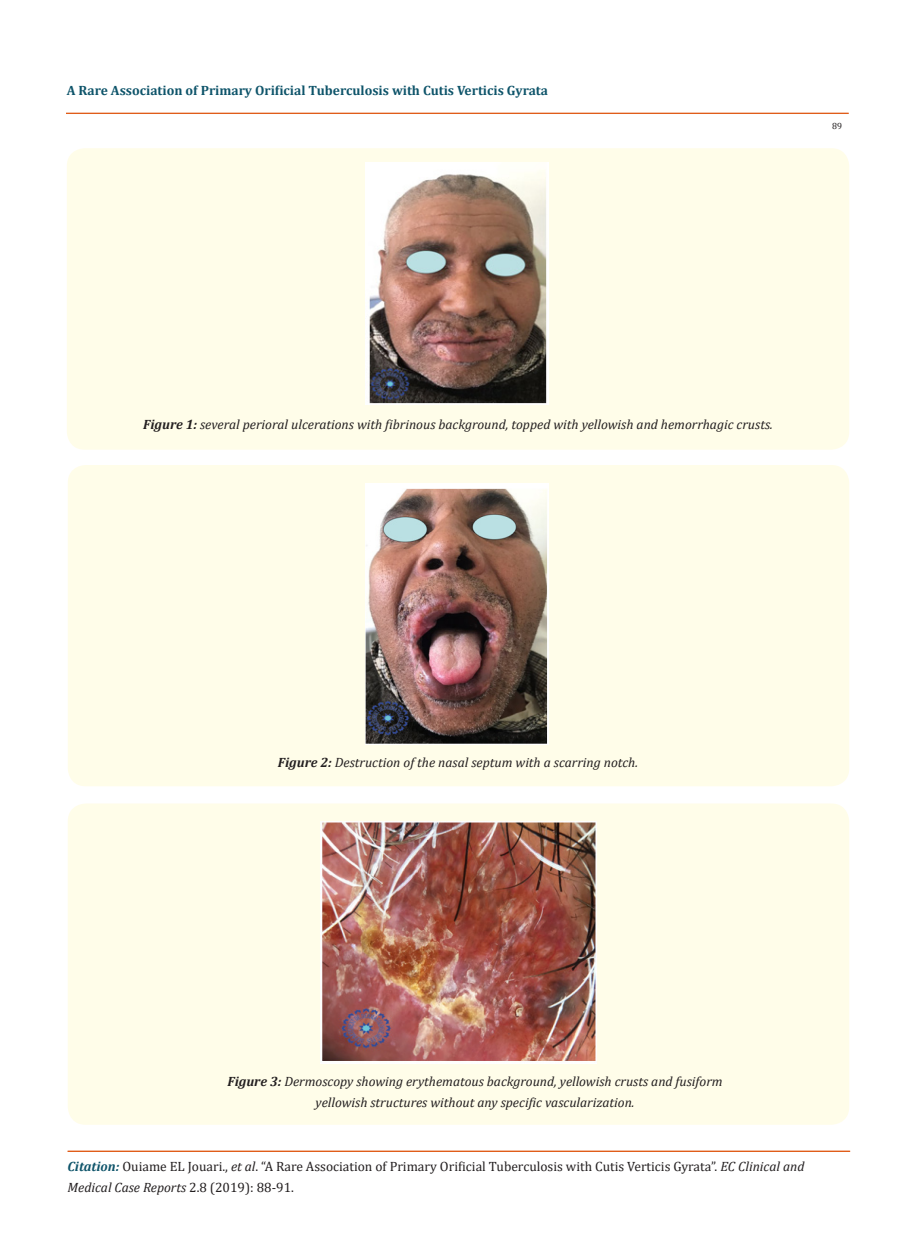
<style>
.page{position:relative;width:917px;height:1260px;background:#fff}
.page>*{position:absolute;margin:0;border:0;box-sizing:border-box;transform-origin:0 0}
.t1{font:italic 13.5px/21px "Cambria";color:#231f20;text-align:center}
.t2{font:13.5px "Cambria";color:#231f20}
.t3{font:700 13.5px "Cambria";color:#0e546a}
.t4{font:9px "Cambria";color:#231f20}
.s1{font-weight:700}
.s2{font-weight:700;font-style:italic;color:#0e546a}
.s3{font-style:italic}
.s4{font-style:normal}
</style>
<div class="page">
<div style="left:68px;top:1151px;width:781px;height:1px;border:1px solid #e05d1a"></div>
<div style="left:66px;top:113px;width:782px;height:1px;border:1px solid #e05d1a"></div>
<div style="left:67px;top:148px;width:782px;height:302px;background:#fffde9;border-radius:18px"></div>
<img style="left:366px;top:162px;width:183px;height:243px">
<div style="left:68px;top:465px;width:781px;height:321px;background:#fffde9;border-radius:18px"></div>
<div style="left:68px;top:804px;width:781px;height:321px;background:#fffde9;border-radius:18px"></div>
<img style="left:321px;top:821px;width:275px;height:243px">
<img style="left:366px;top:484px;width:182px;height:260px">
<p class="t3" style="left:67px;top:80px;width:482px">A Rare Association of Primary Orificial Tuberculosis with Cutis Verticis Gyrata</p>
<p class="t4" style="left:832px;top:121px;width:11px">89</p>
<p class="t1" style="left:143px;top:413px;width:631px"><span class="s1">Figure 1:</span> several perioral ulcerations with fibrinous background, topped with yellowish and hemorrhagic crusts.</p>
<p class="t1" style="left:278px;top:752px;width:361px"><span class="s1">Figure 2:</span> Destruction of the nasal septum with a scarring notch.</p>
<p class="t1" style="left:227px;top:1070px;width:497px"><span class="s1">Figure 3:</span> Dermoscopy showing erythematous background, yellowish crusts and fusiform yellowish structures without any specific vascularization.</p>
<p class="t2" style="left:68px;top:1159px;width:738px"><span class="s2">Citation:</span> Ouiame EL Jouari., <span class="s3">et al</span>. “A Rare Association of Primary Orificial Tuberculosis with Cutis Verticis Gyrata”. <span class="s3">EC Clinical and</span></p>
<p class="t1" style="left:68px;top:1177px;width:228px">Medical Case Reports <span class="s4">2.8 (2019): 88-91.</span></p>
</div>
